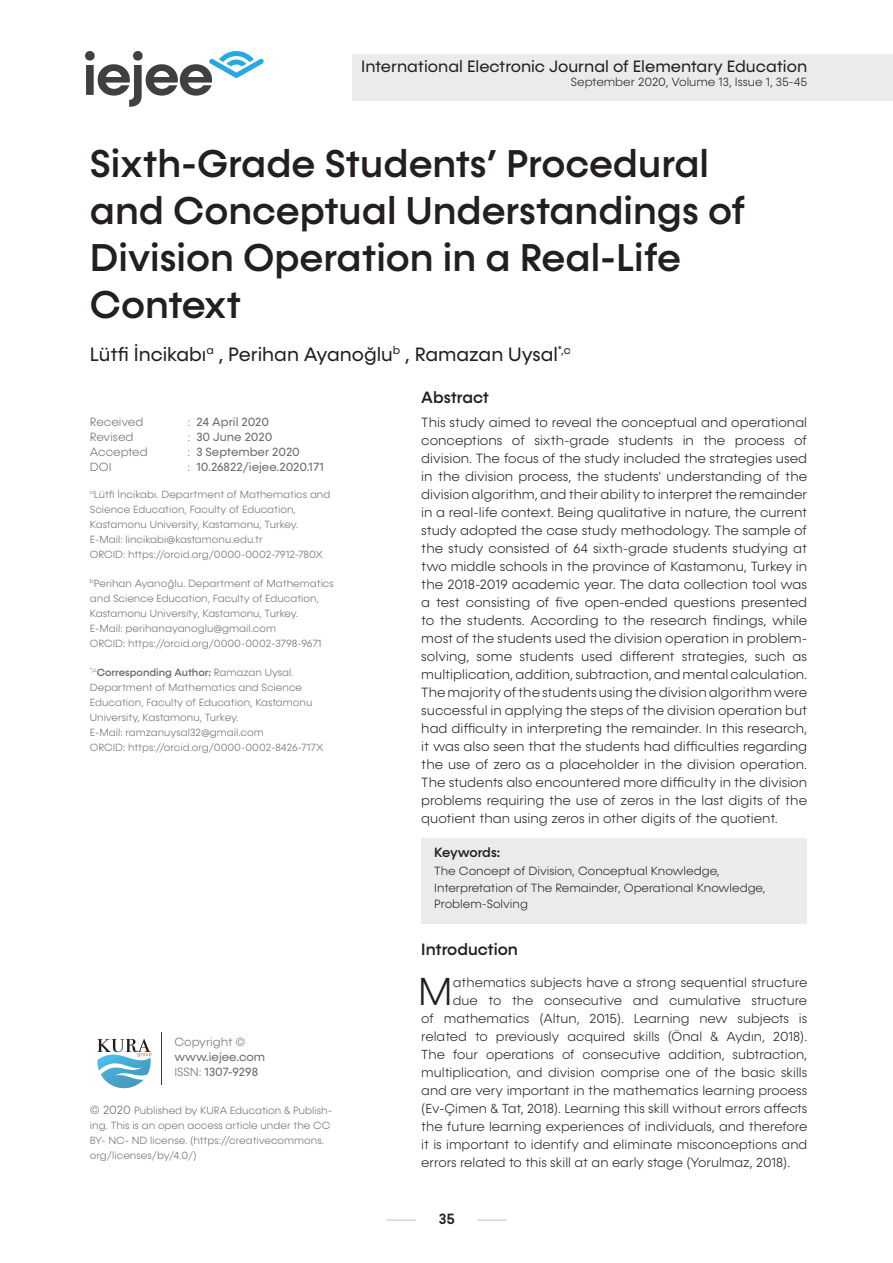
<style>
.page{position:relative;width:893px;height:1263px;background:#fff}
.page>*{position:absolute;margin:0;border:0;box-sizing:border-box;transform-origin:0 0}
.t1{font:300 39.3px "Konnect";color:#231f20}
.t2{font:500 39px/46.8px "Konnect";color:#231f20}
.t3{font:19.5px "Konnect";color:#231f20}
.t4{font:16.5px "Konnect";color:#231f20}
.t5{font:500 16.5px "Konnect";color:#231f20}
.t6{font:500 15px "Konnect";color:#231f20}
.t7{font:300 13.5px/18px "Konnect";color:#231f20;text-align:justify}
.t8{font:500 13.5px "Konnect";letter-spacing:-.025em;color:#231f20}
.t9{font:300 13.2px "Konnect";color:#231f20}
.t10{font:300 12px "Konnect";color:#231f20}
.t11{font:12px/15px "Konnect";color:#6e6e70}
.t12{font:300 12px "Konnect";color:#6e6e70}
.t13{font:300 10.5px/15px "Konnect";color:#6e6e70}
.t14{font:500 10.5px "Konnect";color:#6e6e70}
.s1{font-weight:300}
.s2{font-size:12px}
</style>
<div class="page">
<svg style="left:85px;top:51px;width:179px;height:56px"></svg>
<div style="left:352px;top:55px;width:541px;height:46px;background:#ebebeb"></div>
<hr style="left:161px;top:1033px;width:1px;height:52px;background:#004b6c">
<svg style="left:97px;top:1039px;width:54px;height:49px"></svg>
<hr style="left:386px;top:1220px;width:30px;height:1px;background:#c2c2c2">
<hr style="left:477px;top:1220px;width:30px;height:1px;background:#c2c2c2">
<div style="left:421px;top:838px;width:386px;height:85px;background:#ebebeb"></div>
<p class="t4" style="left:361px;top:56px;width:447px">International Electronic Journal of Elementary Education</p>
<p class="t10" style="left:571px;top:75px;width:238px">September 2020, Volume 13, Issue 1, 35-45</p>
<p class="t2" style="left:90px;top:141px;width:657px">Sixth-Grade Students’ Procedural and Conceptual Understandings of<br>Division Operation in a Real-Life</p>
<p class="t2" style="left:90px;top:282px;width:153px">Context</p>
<p class="t3" style="left:90px;top:343px;width:482px">Lütfi İncikabı<sup>a</sup> , Perihan Ayanoğlu<sup>b</sup> , Ramazan Uysal<sup>*,c</sup></p>
<p class="t12" style="left:90px;top:415px;width:55px">Received</p>
<p class="t11" style="left:187px;top:414px;width:83px"><span class="s1">:</span> 24 April 2020</p>
<p class="t12" style="left:90px;top:430px;width:45px">Revised</p>
<p class="t11" style="left:187px;top:429px;width:87px"><span class="s1">:</span> 30 June 2020</p>
<p class="t12" style="left:90px;top:445px;width:59px">Accepted</p>
<p class="t11" style="left:187px;top:444px;width:114px"><span class="s1">:</span> 3 September 2020</p>
<p class="t12" style="left:90px;top:460px;width:23px">DOI</p>
<p class="t11" style="left:187px;top:459px;width:138px"><span class="s1">:</span> 10.26822/iejee.2020.171</p>
<p class="t13" style="left:90px;top:487px;width:242px"><sup>a</sup>Lütfi İncikabı. Department of Mathematics and<br>Science Education, Faculty of Education,</p>
<p class="t13" style="left:90px;top:517px;width:210px">Kastamonu University, Kastamonu, Turkey.</p>
<p class="t13" style="left:90px;top:532px;width:174px">E-Mail: lincikabi@kastamonu.edu.tr</p>
<p class="t13" style="left:90px;top:547px;width:235px">ORCID: https://orcid.org/0000-0002-7912-780X</p>
<p class="t13" style="left:90px;top:576px;width:246px"><sup>b</sup>Perihan Ayanoğlu. Department of Mathematics and Science Education, Faculty of Education,</p>
<p class="t13" style="left:90px;top:606px;width:210px">Kastamonu University, Kastamonu, Turkey.</p>
<p class="t13" style="left:90px;top:621px;width:188px">E-Mail: perihanayanoglu@gmail.com</p>
<p class="t13" style="left:90px;top:636px;width:233px">ORCID: https://orcid.org/0000-0002-3798-9671</p>
<p class="t14" style="left:90px;top:666px;width:205px"><sup>*,c</sup>Corresponding Author: <span class="s1">Ramazan Uysal.</span></p>
<p class="t13" style="left:90px;top:680px;width:214px">Department of Mathematics and Science</p>
<p class="t13" style="left:90px;top:695px;width:224px">Education, Faculty of Education, Kastamonu<br>University, Kastamonu, Turkey.</p>
<p class="t13" style="left:90px;top:725px;width:175px">E-Mail: ramzanuysal32@gmail.com</p>
<p class="t13" style="left:90px;top:740px;width:235px">ORCID: https://orcid.org/0000-0002-8426-717X</p>
<p class="t12" style="left:174px;top:1035px;width:73px">Copyright ©</p>
<p class="t11" style="left:174px;top:1050px;width:92px">www.iejee.com<br><span class="s1">ISSN:</span> 1307-9298</p>
<p class="t13" style="left:90px;top:1103px;width:244px"><span class="s2">© 2020</span> Published by KURA Education &amp; Publish&shy;ing. This is an open access article under the CC BY- NC- ND license. (https://creativecommons. org/licenses/by/4.0/)</p>
<p class="t5" style="left:421px;top:388px;width:69px">Abstract</p>
<p class="t7" style="left:421px;top:413px;width:387px">This study aimed to reveal the conceptual and operational conceptions of sixth-grade students in the process of division. The focus of the study included the strategies used in the division process, the students' understanding of the division algorithm, and their ability to interpret the remainder in a real-life context. Being qualitative in nature, the current study adopted the case study methodology. The sample of the study consisted of 64 sixth-grade students studying at two middle schools in the province of Kastamonu, Turkey in the 2018-2019 academic year. The data collection tool was a test consisting of five open-ended questions presented to the students. According to the research findings, while most of the students used the division operation in problem&shy;solving, some students used different strategies, such as multiplication, addition, subtraction, and mental calculation.<br>The majority of the students using the division algorithm were successful in applying the steps of the division operation but had difficulty in interpreting the remainder. In this research, it was also seen that the students had difficulties regarding the use of zero as a placeholder in the division operation.<br>The students also encountered more difficulty in the division problems requiring the use of zeros in the last digits of the quotient than using zeros in other digits of the quotient.</p>
<p class="t8" style="left:434px;top:844px;width:67px">Keywords:</p>
<p class="t10" style="left:434px;top:864px;width:287px">The Concept of Division, Conceptual Knowledge,</p>
<p class="t10" style="left:434px;top:881px;width:333px">Interpretation of The Remainder, Operational Knowledge,</p>
<p class="t10" style="left:434px;top:897px;width:95px">Problem-Solving</p>
<p class="t5" style="left:421px;top:940px;width:98px">Introduction</p>
<p class="t1" style="left:418px;top:969px;width:37px">M</p>
<p class="t9" style="left:453px;top:975px;width:356px">athematics subjects have a strong sequential structure</p>
<p class="t9" style="left:453px;top:993px;width:356px">due to the consecutive and cumulative structure</p>
<p class="t9" style="left:421px;top:1011px;width:387px">of mathematics (Altun, 2015). Learning new subjects is</p>
<p class="t9" style="left:421px;top:1029px;width:387px">related to previously acquired skills (Önal &amp; Aydın, 2018).</p>
<p class="t9" style="left:421px;top:1047px;width:387px">The four operations of consecutive addition, subtraction,</p>
<p class="t9" style="left:421px;top:1065px;width:387px">multiplication, and division comprise one of the basic skills</p>
<p class="t9" style="left:421px;top:1083px;width:387px">and are very important in the mathematics learning process</p>
<p class="t9" style="left:421px;top:1101px;width:387px">(Ev-Çimen &amp; Tat, 2018). Learning this skill without errors affects</p>
<p class="t9" style="left:421px;top:1119px;width:387px">the future learning experiences of individuals, and therefore</p>
<p class="t9" style="left:421px;top:1137px;width:387px">it is important to identify and eliminate misconceptions and</p>
<p class="t9" style="left:421px;top:1155px;width:370px">errors related to this skill at an early stage (Yorulmaz, 2018).</p>
<p class="t6" style="left:439px;top:1210px;width:17px">35</p>
</div>
